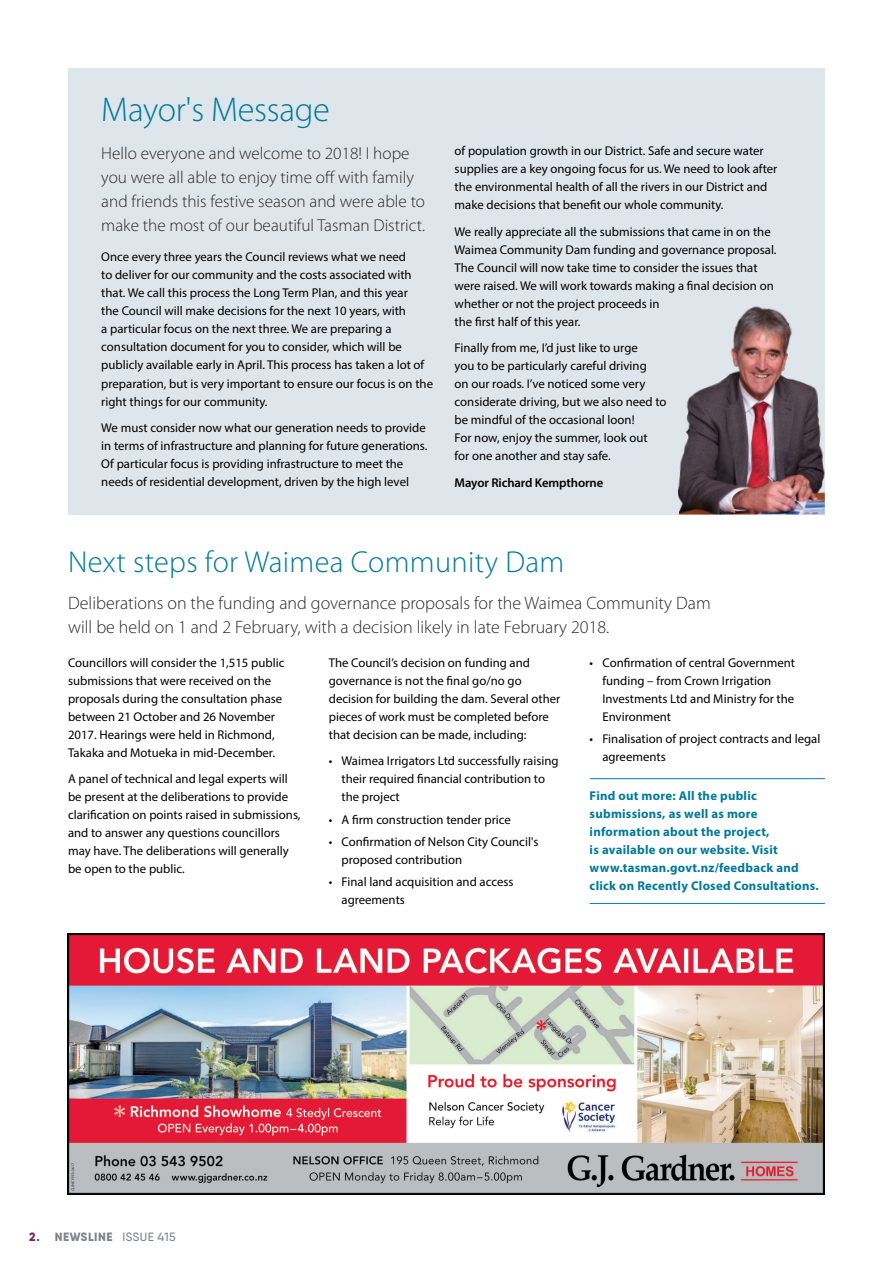
<style>
.page{position:relative;width:893px;height:1263px;background:#fff}
.page>*{position:absolute;margin:0;border:0;box-sizing:border-box;transform-origin:0 0}
.t1{font:300 34.5px "Myriad Pro";letter-spacing:-.01em;color:#00799a}
.t2{font:300 30.3px "Myriad Pro";letter-spacing:.01em;color:#00799a}
.t3{font:300 18px/24px "Myriad Pro";color:#292829}
.t4{font:300 17.25px/24px "Myriad Pro";color:#292829}
.t5{font:12.75px/18px "Myriad Pro";color:#000}
.t6{font:700 12.75px/18px "Myriad Pro";letter-spacing:.02em;color:#00799a}
.t7{font:600 12.75px "Myriad Pro";letter-spacing:-.01em;color:#000}
.t8{font:800 12px "Qanelas Soft DEMO";letter-spacing:.045em;color:#808285}
.s1{color:#7b2162}
.s2{font-weight:500}
</style>
<div class="page">
<img style="left:68px;top:933px;width:756px;height:262px">
<hr style="left:892px;top:67px;width:1px;height:154px;background:#e6e7e8">
<div style="left:68px;top:68px;width:757px;height:446px;background:#dee6ec"></div>
<img style="left:677px;top:306px;width:148px;height:208px">
<hr style="left:590px;top:778px;width:235px;height:1px;background:#007eb9">
<hr style="left:590px;top:903px;width:235px;height:1px;background:#007eb9">
<h1 class="t1" style="left:101px;top:89px;width:230px">Mayor's Message</h1>
<h3 class="t4" style="left:101px;top:141px;width:325px">Hello everyone and welcome to 2018! I hope you were all able to enjoy time off with family and friends this festive season and were able to make the most of our beautiful Tasman District.</h3>
<p class="t5" style="left:101px;top:248px;width:333px">Once every three years the Council reviews what we need<br>to deliver for our community and the costs associated with that. We call this process the Long Term Plan, and this year<br>the Council will make decisions for the next 10 years, with<br>a particular focus on the next three. We are preparing a consultation document for you to consider, which will be publicly available early in April. This process has taken a lot of preparation, but is very important to ensure our focus is on the right things for our community.</p>
<p class="t5" style="left:101px;top:418px;width:328px">We must consider now what our generation needs to provide in terms of infrastructure and planning for future generations.<br>Of particular focus is providing infrastructure to meet the needs of residential development, driven by the high level</p>
<p class="t5" style="left:455px;top:142px;width:324px">of population growth in our District. Safe and secure water supplies are a key ongoing focus for us. We need to look after the environmental health of all the rivers in our District and make decisions that benefit our whole community.</p>
<p class="t5" style="left:455px;top:222px;width:323px">We really appreciate all the submissions that came in on the Waimea Community Dam funding and governance proposal.<br>The Council will now take time to consider the issues that were raised. We will work towards making a final decision on whether or not the project proceeds in<br>the first half of this year.</p>
<p class="t5" style="left:455px;top:339px;width:213px">Finally from me, I’d just like to urge<br>you to be particularly careful driving<br>on our roads. I’ve noticed some very considerate driving, but we also need to be mindful of the occasional loon!<br>For now, enjoy the summer, look out<br>for one another and stay safe.</p>
<p class="t7" style="left:455px;top:475px;width:150px">Mayor Richard Kempthorne</p>
<h2 class="t2" style="left:68px;top:544px;width:498px">Next steps for Waimea Community Dam</h2>
<h3 class="t3" style="left:68px;top:591px;width:644px">Deliberations on the funding and governance proposals for the Waimea Community Dam will be held on 1 and 2 February, with a decision likely in late February 2018.</h3>
<p class="t5" style="left:68px;top:653px;width:218px">Councillors will consider the 1,515 public submissions that were received on the proposals during the consultation phase between 21 October and 26 November 2017. Hearings were held in Richmond, Takaka and Motueka in mid-December.</p>
<p class="t5" style="left:68px;top:770px;width:234px">A panel of technical and legal experts will be present at the deliberations to provide clarification on points raised in submissions, and to answer any questions councillors may have. The deliberations will generally be open to the public.</p>
<p class="t5" style="left:602px;top:653px;width:194px;text-indent:-13px">• Confirmation of central Government funding – from Crown Irrigation<br>Investments Ltd and Ministry for the<br>Environment</p>
<p class="t5" style="left:602px;top:729px;width:219px;text-indent:-13px">• Finalisation of project contracts and legal agreements</p>
<p class="t6" style="left:590px;top:787px;width:231px">Find out more: All the public submissions, as well as more information about the project,<br>is available on our website. Visit www.tasman.govt.nz/feedback and click on Recently Closed Consultations.</p>
<p class="t5" style="left:329px;top:653px;width:233px">The Council’s decision on funding and governance is not the final go/no go decision for building the dam. Several other pieces of work must be completed before that decision can be made, including:</p>
<p class="t5" style="left:342px;top:752px;width:219px;text-indent:-13px">• Waimea Irrigators Ltd successfully raising their required financial contribution to the project</p>
<p class="t5" style="left:329px;top:810px;width:184px">• A firm construction tender price</p>
<p class="t5" style="left:342px;top:832px;width:198px;text-indent:-13px">• Confirmation of Nelson City Council's proposed contribution</p>
<p class="t5" style="left:342px;top:873px;width:173px;text-indent:-13px">• Final land acquisition and access agreements</p>
<p class="t8" style="left:29px;top:1231px;width:148px"><span class="s1">2.</span> NEWSLINE <span class="s2">ISSUE 415</span></p>
</div>
